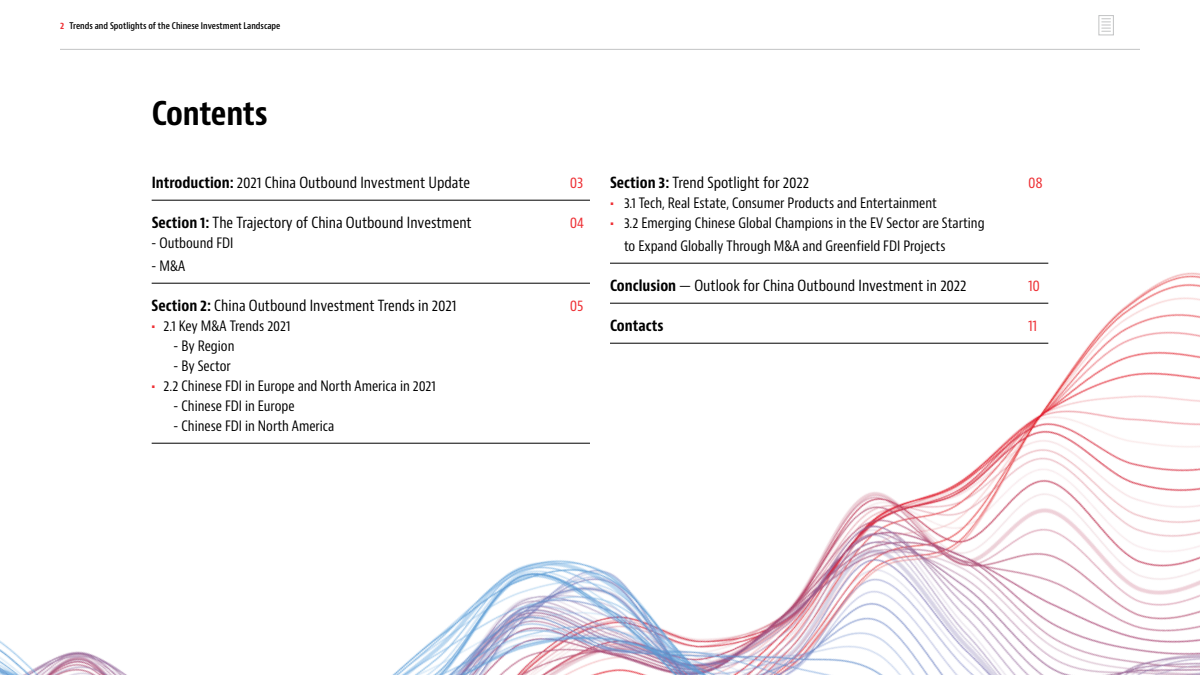
<style>
.page{position:relative;width:1200px;height:675px;background:#fff}
.page>*{position:absolute;margin:0;border:0;box-sizing:border-box;transform-origin:0 0}
.t1{font:700 condensed 32px "Baker Mc Kenzie Bernini";letter-spacing:-.01em;color:#000}
.t2{font:condensed 15px "Baker Mc Kenzie Bernini";color:#000}
.t3{font:condensed 15px "Baker Mc Kenzie Bernini";color:#ee3035}
.t4{font:700 condensed 15px "Baker Mc Kenzie Bernini";color:#000}
.t5{font:condensed 14px/23px "Baker Mc Kenzie Bernini";color:#000}
.t6{font:600 condensed 9px "Baker Mc Kenzie Bernini";color:#000}
.s1{font-weight:700;color:#ee3135}
.s2{font-weight:700}
.s3{font-weight:700;color:#ee3035}
</style>
<div class="page">
<hr style="left:60px;top:49px;width:1080px;height:1px;background:#c2c3c4">
<div style="left:1099px;top:15px;width:15px;height:20px;border:1px solid #c2c3c4"></div>
<svg style="left:1102px;top:19px;width:8px;height:13px"></svg>
<img style="left:0;top:272px;width:1200px;height:403px">
<hr style="left:152px;top:200px;width:438px;height:1px;background:#000">
<hr style="left:152px;top:283px;width:438px;height:1px;background:#000">
<hr style="left:152px;top:443px;width:438px;height:1px;background:#000">
<hr style="left:610px;top:263px;width:438px;height:1px;background:#000">
<hr style="left:610px;top:303px;width:438px;height:1px;background:#000">
<hr style="left:610px;top:343px;width:438px;height:1px;background:#000">
<p class="t6" style="left:60px;top:20px;width:222px"><span class="s1">2</span> Trends and Spotlights of the Chinese Investment Landscape</p>
<h1 class="t1" style="left:152px;top:94px;width:118px">Contents</h1>
<p class="t2" style="left:152px;top:173px;width:320px"><span class="s2">Introduction:</span> 2021 China Outbound Investment Update</p>
<p class="t3" style="left:570px;top:173px;width:15px">03</p>
<p class="t2" style="left:152px;top:213px;width:322px"><span class="s2">Section 1:</span> The Trajectory of China Outbound Investment</p>
<p class="t3" style="left:570px;top:213px;width:16px">04</p>
<p class="t5" style="left:152px;top:232px;width:83px">- Outbound FDI</p>
<p class="t5" style="left:152px;top:255px;width:35px">- M&amp;A</p>
<p class="t2" style="left:152px;top:296px;width:306px"><span class="s2">Section 2:</span> China Outbound Investment Trends in 2021</p>
<p class="t3" style="left:570px;top:296px;width:15px">05</p>
<p class="t5" style="left:152px;top:315px;width:140px"><span class="s3">•</span> 2.1 Key M&amp;A Trends 2021</p>
<p class="t5" style="left:174px;top:335px;width:62px">- By Region</p>
<p class="t5" style="left:174px;top:355px;width:59px">- By Sector</p>
<p class="t5" style="left:152px;top:375px;width:286px"><span class="s3">•</span> 2.2 Chinese FDI in Europe and North America in 2021</p>
<p class="t5" style="left:174px;top:395px;width:123px">- Chinese FDI in Europe</p>
<p class="t5" style="left:174px;top:415px;width:162px">- Chinese FDI in North America</p>
<p class="t2" style="left:610px;top:173px;width:201px"><span class="s2">Section 3:</span> Trend Spotlight for 2022</p>
<p class="t3" style="left:1028px;top:173px;width:16px">08</p>
<p class="t5" style="left:610px;top:192px;width:329px"><span class="s3">•</span> 3.1 Tech, Real Estate, Consumer Products and Entertainment</p>
<p class="t5" style="left:624px;top:212px;width:362px;text-indent:-14px"><span class="s3">•</span> 3.2 Emerging Chinese Global Champions in the EV Sector are Starting to Expand Globally Through M&amp;A and Greenfield FDI Projects</p>
<p class="t2" style="left:610px;top:276px;width:358px"><span class="s2">Conclusion</span> — Outlook for China Outbound Investment in 2022</p>
<p class="t3" style="left:1028px;top:276px;width:14px">10</p>
<p class="t4" style="left:610px;top:316px;width:55px">Contacts</p>
<p class="t3" style="left:1028px;top:316px;width:11px">11</p>
</div>
